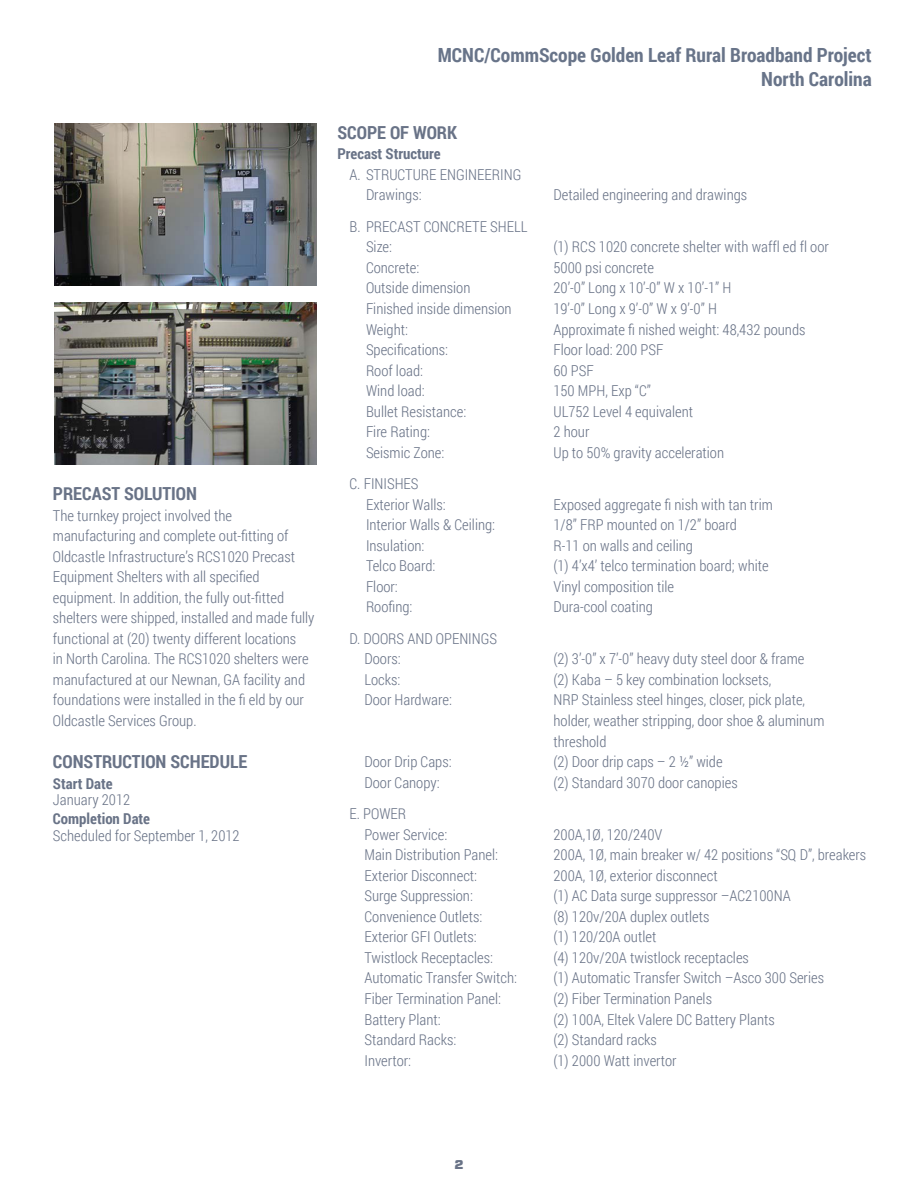
<style>
.page{position:relative;width:918px;height:1188px;background:#fff}
.page>*{position:absolute;margin:0;border:0;box-sizing:border-box;transform-origin:0 0}
.t1{font:700 19.5px/24.3px "Roboto Condensed";color:#687489;text-align:right}
.t2{font:700 18px "Roboto Condensed";color:#697387}
.t3{font:300 15px/20.5px "Roboto Condensed";color:#697387}
.t4{font:700 15px "Roboto Condensed";color:#697387}
.t5{font:900 12.75px "Forza";color:#697387}
</style>
<div class="page">
<img style="left:55px;top:123px;width:261px;height:163px">
<img style="left:55px;top:302px;width:261px;height:163px">
<p class="t2" style="left:53px;top:481px;width:146px">PRECAST SOLUTION</p>
<p class="t3" style="left:53px;top:504px;width:263px">The turnkey project involved the manufacturing and complete out-fitting of Oldcastle Infrastructure’s RCS1020 Precast Equipment Shelters with all specified equipment. In addition, the fully out-fitted shelters were shipped, installed and made fully functional at (20) twenty different locations<br>in North Carolina. The RCS1020 shelters were manufactured at our Newnan, GA facility and foundations were installed in the fi eld by our Oldcastle Services Group.</p>
<p class="t2" style="left:53px;top:749px;width:196px">CONSTRUCTION SCHEDULE</p>
<p class="t4" style="left:53px;top:773px;width:61px">Start Date</p>
<p class="t3" style="left:53px;top:789px;width:79px">January 2012</p>
<p class="t4" style="left:53px;top:808px;width:99px">Completion Date</p>
<p class="t3" style="left:53px;top:824px;width:188px">Scheduled for September 1, 2012</p>
<h1 class="t1" style="left:438px;top:42px;width:435px">MCNC/CommScope Golden Leaf Rural Broadband Project<br>North Carolina</h1>
<p class="t2" style="left:338px;top:120px;width:121px">SCOPE OF WORK</p>
<p class="t4" style="left:338px;top:143px;width:105px">Precast Structure</p>
<p class="t3" style="left:366px;top:164px;width:157px;text-indent:-16px">A. STRUCTURE ENGINEERING<br>Drawings:</p>
<p class="t3" style="left:366px;top:216px;width:163px;text-indent:-16px">B. PRECAST CONCRETE SHELL<br>Size:</p>
<p class="t3" style="left:554px;top:184px;width:195px">Detailed engineering and drawings</p>
<p class="t3" style="left:554px;top:236px;width:277px">(1) RCS 1020 concrete shelter with waffl ed fl oor</p>
<p class="t3" style="left:366px;top:257px;width:55px">Concrete:</p>
<p class="t3" style="left:554px;top:257px;width:102px">5000 psi concrete</p>
<p class="t3" style="left:366px;top:277px;width:106px">Outside dimension</p>
<p class="t3" style="left:554px;top:277px;width:179px">20’-0” Long x 10’-0” W x 10’-1” H</p>
<p class="t3" style="left:366px;top:298px;width:147px">Finished inside dimension</p>
<p class="t3" style="left:554px;top:298px;width:165px">19’-0” Long x 9’-0” W x 9’-0” H</p>
<p class="t3" style="left:366px;top:318px;width:44px">Weight:</p>
<p class="t3" style="left:554px;top:318px;width:253px">Approximate fi nished weight: 48,432 pounds</p>
<p class="t3" style="left:366px;top:339px;width:84px">Specifications:</p>
<p class="t3" style="left:554px;top:339px;width:111px">Floor load: 200 PSF</p>
<p class="t3" style="left:366px;top:360px;width:59px">Roof load:</p>
<p class="t3" style="left:554px;top:360px;width:42px">60 PSF</p>
<p class="t3" style="left:366px;top:380px;width:60px">Wind load:</p>
<p class="t3" style="left:554px;top:380px;width:99px">150 MPH, Exp “C”</p>
<p class="t3" style="left:366px;top:401px;width:102px">Bullet Resistance:</p>
<p class="t3" style="left:554px;top:401px;width:141px">UL752 Level 4 equivalent</p>
<p class="t3" style="left:366px;top:421px;width:66px">Fire Rating:</p>
<p class="t3" style="left:554px;top:421px;width:37px">2 hour</p>
<p class="t3" style="left:366px;top:442px;width:80px">Seismic Zone:</p>
<p class="t3" style="left:554px;top:442px;width:172px">Up to 50% gravity acceleration</p>
<p class="t3" style="left:366px;top:473px;width:81px;text-indent:-16px">C. FINISHES<br>Exterior Walls:</p>
<p class="t3" style="left:554px;top:494px;width:221px">Exposed aggregate fi nish with tan trim</p>
<p class="t3" style="left:366px;top:514px;width:131px">Interior Walls &amp; Ceiling:</p>
<p class="t3" style="left:554px;top:514px;width:185px">1/8” FRP mounted on 1/2” board</p>
<p class="t3" style="left:366px;top:535px;width:60px">Insulation:</p>
<p class="t3" style="left:554px;top:535px;width:141px">R-11 on walls and ceiling</p>
<p class="t3" style="left:366px;top:555px;width:71px">Telco Board:</p>
<p class="t3" style="left:554px;top:555px;width:217px">(1) 4’x4’ telco termination board; white</p>
<p class="t3" style="left:366px;top:576px;width:33px">Floor:</p>
<p class="t3" style="left:554px;top:576px;width:122px">Vinyl composition tile</p>
<p class="t3" style="left:366px;top:596px;width:48px">Roofing:</p>
<p class="t3" style="left:554px;top:596px;width:101px">Dura-cool coating</p>
<p class="t3" style="left:364px;top:628px;width:134px;text-indent:-15px">D. DOORS AND OPENINGS<br>Doors:</p>
<p class="t3" style="left:554px;top:648px;width:252px">(2) 3’-0” x 7’-0” heavy duty steel door &amp; frame</p>
<p class="t3" style="left:364px;top:669px;width:38px">Locks:</p>
<p class="t3" style="left:554px;top:669px;width:219px">(2) Kaba – 5 key combination locksets,</p>
<p class="t3" style="left:364px;top:689px;width:89px">Door Hardware:</p>
<p class="t3" style="left:554px;top:689px;width:273px">NRP Stainless steel hinges, closer, pick plate, holder, weather stripping, door shoe &amp; aluminum threshold</p>
<p class="t3" style="left:364px;top:751px;width:89px">Door Drip Caps:</p>
<p class="t3" style="left:554px;top:751px;width:171px">(2) Door drip caps – 2 ½” wide</p>
<p class="t3" style="left:364px;top:772px;width:77px">Door Canopy:</p>
<p class="t3" style="left:554px;top:772px;width:186px">(2) Standard 3070 door canopies</p>
<p class="t3" style="left:364px;top:803px;width:84px;text-indent:-15px">E. POWER<br>Power Service:</p>
<p class="t3" style="left:554px;top:823px;width:110px">200A,1Ø, 120/240V</p>
<p class="t3" style="left:364px;top:844px;width:135px">Main Distribution Panel:</p>
<p class="t3" style="left:554px;top:844px;width:314px">200A, 1Ø, main breaker w/ 42 positions “SQ D”, breakers</p>
<p class="t3" style="left:364px;top:865px;width:114px">Exterior Disconnect:</p>
<p class="t3" style="left:554px;top:865px;width:166px">200A, 1Ø, exterior disconnect</p>
<p class="t3" style="left:364px;top:885px;width:110px">Surge Suppression:</p>
<p class="t3" style="left:554px;top:885px;width:239px">(1) AC Data surge suppressor –AC2100NA</p>
<p class="t3" style="left:364px;top:906px;width:119px">Convenience Outlets:</p>
<p class="t3" style="left:554px;top:906px;width:157px">(8) 120v/20A duplex outlets</p>
<p class="t3" style="left:364px;top:926px;width:114px">Exterior GFI Outlets:</p>
<p class="t3" style="left:554px;top:926px;width:104px">(1) 120/20A outlet</p>
<p class="t3" style="left:364px;top:947px;width:130px">Twistlock Receptacles:</p>
<p class="t3" style="left:554px;top:947px;width:197px">(4) 120v/20A twistlock receptacles</p>
<p class="t3" style="left:364px;top:967px;width:154px">Automatic Transfer Switch:</p>
<p class="t3" style="left:554px;top:967px;width:272px">(1) Automatic Transfer Switch –Asco 300 Series</p>
<p class="t3" style="left:364px;top:988px;width:138px">Fiber Termination Panel:</p>
<p class="t3" style="left:554px;top:988px;width:160px">(2) Fiber Termination Panels</p>
<p class="t3" style="left:364px;top:1008px;width:78px">Battery Plant:</p>
<p class="t3" style="left:554px;top:1008px;width:223px">(2) 100A, Eltek Valere DC Battery Plants</p>
<p class="t3" style="left:364px;top:1029px;width:93px">Standard Racks:</p>
<p class="t3" style="left:554px;top:1029px;width:105px">(2) Standard racks</p>
<p class="t3" style="left:364px;top:1050px;width:48px">Invertor:</p>
<p class="t3" style="left:554px;top:1050px;width:125px">(1) 2000 Watt invertor</p>
<p class="t5" style="left:454px;top:1156px;width:11px">2</p>
</div>
